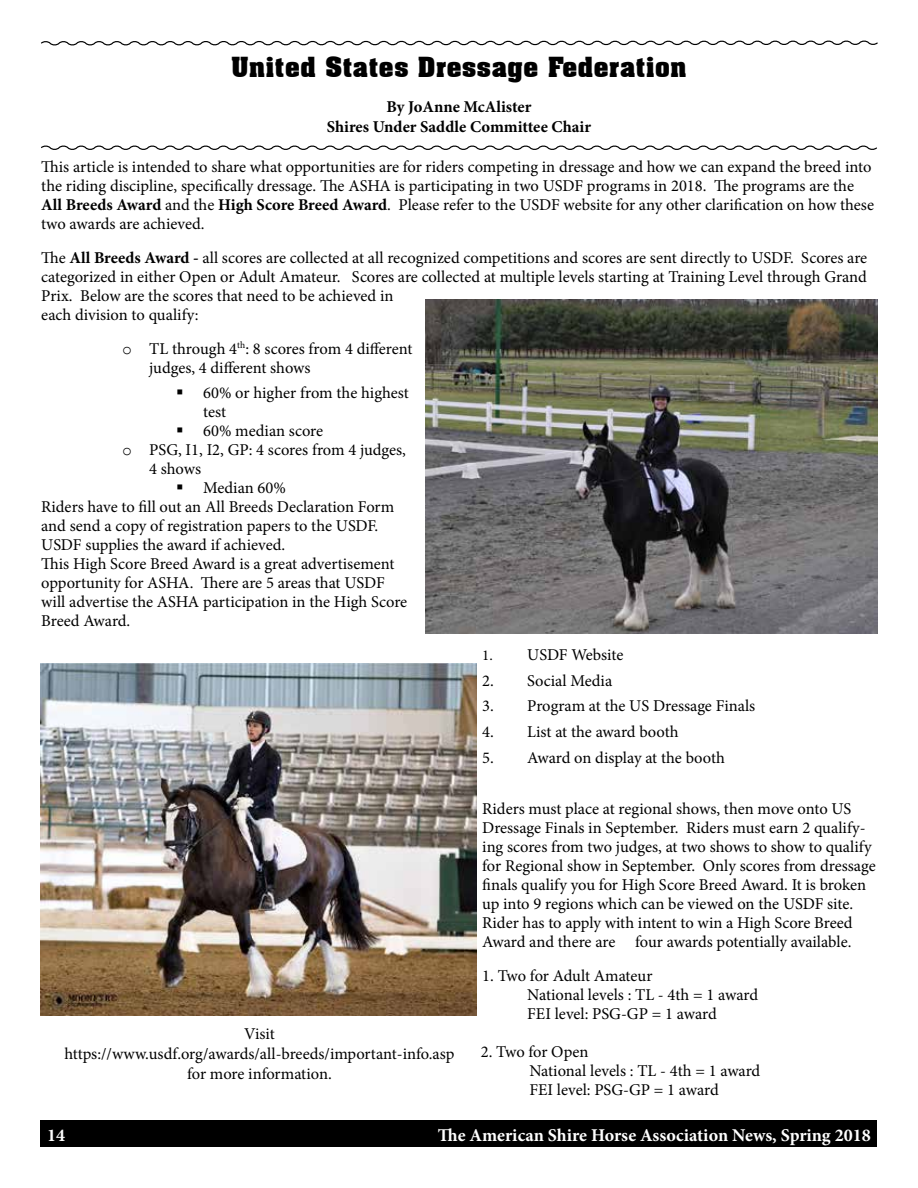
<style>
.page{position:relative;width:918px;height:1188px;background:#fff}
.page>*{position:absolute;margin:0;border:0;box-sizing:border-box;transform-origin:0 0}
.t1{font:700 27px "Aachen BT";color:#000}
.t2{font:700 18px "Minion Pro";color:#fff}
.t3{font:16.5px/18.9px "Minion Pro";letter-spacing:-.005em;color:#000}
.t4{font:700 16.5px/19.8px "Minion Pro";color:#000;text-align:center}
.s1{font-weight:700}
.s2{font-family:"Courier New"}
.s3{font-size:15px}
</style>
<div class="page">
<div style="left:40px;top:1120px;width:838px;height:28px;background:#000"></div>
<img style="left:426px;top:299px;width:452px;height:334px">
<img style="left:41px;top:664px;width:436px;height:352px">
<svg style="left:41px;top:40px;width:837px;height:6px"></svg>
<svg style="left:41px;top:145px;width:836px;height:5px"></svg>
<h1 class="t1" style="left:231px;top:50px;width:457px">United States Dressage Federation</h1>
<p class="t4" style="left:327px;top:97px;width:266px">By JoAnne McAlister<br>Shires Under Saddle Committee Chair</p>
<p class="t3" style="left:41px;top:157px;width:834px">This article is intended to share what opportunities are for riders competing in dressage and how we can expand the breed into the riding discipline, specifically dressage. The ASHA is participating in two USDF programs in 2018. The programs are the <span class="s1">All Breeds Award</span> and the <span class="s1">High Score Breed Award</span>. Please refer to the USDF website for any other clarification on how these two awards are achieved.</p>
<p class="t3" style="left:41px;top:248px;width:828px">The <span class="s1">All Breeds Award -</span> all scores are collected at all recognized competitions and scores are sent directly to USDF. Scores are categorized in either Open or Adult Amateur. Scores are collected at multiple levels starting at Training Level through Grand Prix. Below are the scores that need to be achieved in<br>each division to qualify:</p>
<p class="t3" style="left:149px;top:339px;width:265px;text-indent:-27px"><span class="s2">o</span> TL through 4<sup>th</sup>: 8 scores from 4 different judges, 4 different shows</p>
<p class="t3" style="left:203px;top:384px;width:207px;text-indent:-27px">▪ 60% or higher from the highest test</p>
<p class="t3" style="left:176px;top:422px;width:148px">▪ 60% median score</p>
<p class="t3" style="left:122px;top:441px;width:285px"><span class="s2">o</span> PSG, I1, I2, GP: 4 scores from 4 judges,</p>
<p class="t3" style="left:149px;top:460px;width:53px">4 shows</p>
<p class="t3" style="left:41px;top:479px;width:368px;text-indent:135px">▪ Median 60%<br>Riders have to fill out an All Breeds Declaration Form and send a copy of registration papers to the USDF.<br>USDF supplies the award if achieved.<br>This High Score Breed Award is a great advertisement opportunity for ASHA. There are 5 areas that USDF will advertise the ASHA participation in the High Score Breed Award.</p>
<p class="t3" style="left:482px;top:645px;width:143px"><span class="s3">1.</span> USDF Website</p>
<p class="t3" style="left:482px;top:671px;width:132px">2. Social Media</p>
<p class="t3" style="left:482px;top:697px;width:275px">3. Program at the US Dressage Finals</p>
<p class="t3" style="left:482px;top:723px;width:198px">4. List at the award booth</p>
<p class="t3" style="left:482px;top:748px;width:244px">5. Award on display at the booth</p>
<p class="t3" style="left:482px;top:800px;width:395px">Riders must place at regional shows, then move onto US Dressage Finals in September. Riders must earn 2 qualify&shy;ing scores from two judges, at two shows to show to qualify for Regional show in September. Only scores from dressage finals qualify you for High Score Breed Award. It is broken up into 9 regions which can be viewed on the USDF site.<br>Rider has to apply with intent to win a High Score Breed Award and there are four awards potentially available.</p>
<p class="t3" style="left:527px;top:967px;width:232px;text-indent:-45px">1. Two for Adult Amateur<br>National levels : TL - 4th = 1 award<br>FEI level: PSG-GP = 1 award</p>
<p class="t3" style="left:529px;top:1042px;width:232px;text-indent:-49px">2. Two for Open<br>National levels : TL - 4th = 1 award<br>FEI level: PSG-GP = 1 award</p>
<p class="t3" style="left:64px;top:1024px;width:392px;line-height:19.8px;text-align:center">Visit https://www.usdf.org/awards/all-breeds/important-info.asp for more information.</p>
<p class="t2" style="left:47px;top:1122px;width:19px">14</p>
<p class="t2" style="left:438px;top:1122px;width:434px">The American Shire Horse Association News, Spring 2018</p>
</div>
